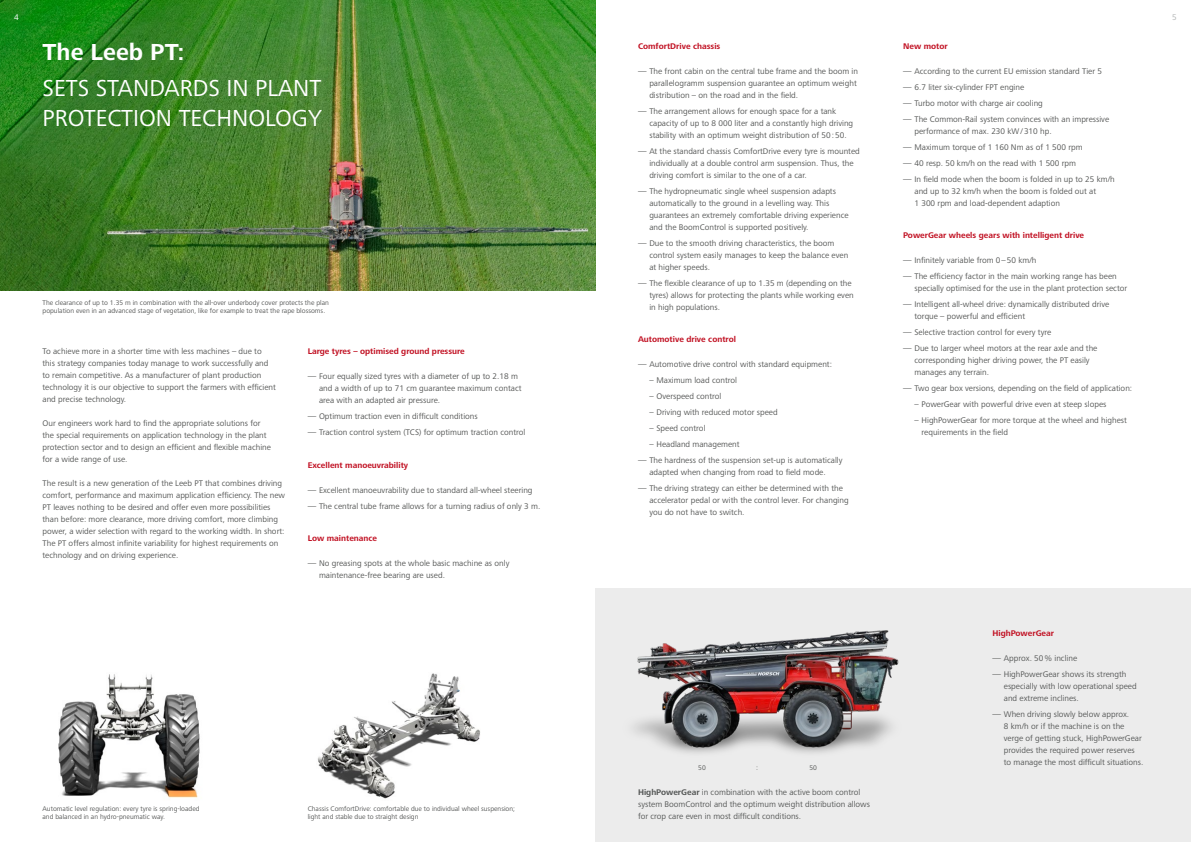
<style>
.page{position:relative;width:1191px;height:842px;background:#fff}
.page>*{position:absolute;margin:0;border:0;box-sizing:border-box;transform-origin:0 0}
.t1{font:24px/30px "Frutiger Next LTW1 G";color:#fff}
.t2{font:700 24px "Frutiger Next LTW1 G";color:#fff}
.t3{font:8.5px/12px "Frutiger Next LTW1 G";color:#555756}
.t4{font:700 8.5px "Frutiger Next LTW1 G";color:#c11123}
.t5{font:8.5px "Frutiger Next LTW1 G";color:#fff}
.t6{font:8.5px "Frutiger Next LTW1 G";color:#b1b4b4}
.t7{font:7px/8.5px "Frutiger Next LTW1 G";color:#555756}
.s1{font-weight:700}
</style>
<div class="page">
<div style="left:595px;top:588px;width:596px;height:254px;background:#ececec"></div>
<img style="left:0;top:0;width:595px;height:291px">
<img style="left:317px;top:673px;width:163px;height:126px">
<img style="left:58px;top:674px;width:142px;height:124px">
<img style="left:633px;top:630px;width:266px;height:123px">
<p class="t5" style="left:14px;top:13px;width:6px">4</p>
<p class="t6" style="left:1172px;top:13px;width:6px">5</p>
<h1 class="t2" style="left:43px;top:38px;width:143px">The Leeb PT:</h1>
<h1 class="t1" style="left:43px;top:73px;width:281px">SETS STANDARDS IN PLANT<br>PROTECTION TECHNOLOGY</h1>
<p class="t7" style="left:43px;top:298px;width:288px">The clearance of up to 1.35 m in combination with the all-over underbody cover protects the plan population even in an advanced stage of vegetation, like for example to treat the rape blossoms.</p>
<p class="t3" style="left:43px;top:346px;width:235px">To achieve more in a shorter time with less machines – due to this strategy companies today manage to work successfully and to remain competitive. As a manufacturer of plant production technology it is our objective to support the farmers with efficient and precise technology.</p>
<p class="t3" style="left:43px;top:418px;width:230px">Our engineers work hard to find the appropriate solutions for the special requirements on application technology in the plant protection sector and to design an efficient and flexible machine for a wide range of use.</p>
<p class="t3" style="left:43px;top:478px;width:244px">The result is a new generation of the Leeb PT that combines driving comfort, performance and maximum application efficiency. The new PT leaves nothing to be desired and offer even more possibilities than before: more clearance, more driving comfort, more climbing power, a wider selection with regard to the working width. In short:<br>The PT offers almost infinite variability for highest requirements on technology and on driving experience.</p>
<p class="t4" style="left:308px;top:346px;width:159px">Large tyres – optimised ground pressure</p>
<p class="t3" style="left:319px;top:371px;width:204px;text-indent:-11px">― Four equally sized tyres with a diameter of up to 2.18 m and a width of up to 71 cm guarantee maximum contact area with an adapted air pressure.</p>
<p class="t3" style="left:308px;top:409px;width:219px;line-height:16px">― Optimum traction even in difficult conditions<br>― Traction control system (TCS) for optimum traction control</p>
<p class="t4" style="left:308px;top:460px;width:102px">Excellent manoeuvrability</p>
<p class="t3" style="left:308px;top:482px;width:234px;line-height:16px">― Excellent manoeuvrability due to standard all-wheel steering ― The central tube frame allows for a turning radius of only 3 m.</p>
<p class="t4" style="left:308px;top:533px;width:71px">Low maintenance</p>
<p class="t3" style="left:319px;top:557px;width:192px;text-indent:-11px">― No greasing spots at the whole basic machine as only maintenance-free bearing are used.</p>
<p class="t7" style="left:43px;top:804px;width:159px">Automatic level regulation: every tyre is spring-loaded and balanced in an hydro-pneumatic way.</p>
<p class="t7" style="left:308px;top:804px;width:209px">Chassis ComfortDrive: comfortable due to individual wheel suspension; light and stable due to straight design</p>
<p class="t4" style="left:638px;top:41px;width:84px">ComfortDrive chassis</p>
<p class="t3" style="left:649px;top:65px;width:210px;text-indent:-11px">― The front cabin on the central tube frame and the boom in parallelogramm suspension guarantee an optimum weight distribution – on the road and in the field.</p>
<p class="t3" style="left:649px;top:105px;width:205px;text-indent:-11px">― The arrangement allows for enough space for a tank capacity of up to 8 000 liter and a constantly high driving stability with an optimum weight distribution of 50:50.</p>
<p class="t3" style="left:649px;top:145px;width:212px;text-indent:-11px">― At the standard chassis ComfortDrive every tyre is mounted individually at a double control arm suspension. Thus, the driving comfort is similar to the one of a car.</p>
<p class="t3" style="left:649px;top:185px;width:201px;text-indent:-11px">― The hydropneumatic single wheel suspension adapts automatically to the ground in a levelling way. This guarantees an extremely comfortable driving experience and the BoomControl is supported positively.</p>
<p class="t3" style="left:649px;top:237px;width:200px;text-indent:-11px">― Due to the smooth driving characteristics, the boom control system easily manages to keep the balance even at higher speeds.</p>
<p class="t3" style="left:649px;top:277px;width:206px;text-indent:-11px">― The flexible clearance of up to 1.35 m (depending on the tyres) allows for protecting the plants while working even in high populations.</p>
<p class="t4" style="left:638px;top:334px;width:99px">Automotive drive control</p>
<p class="t3" style="left:638px;top:359px;width:195px">― Automotive drive control with standard equipment:</p>
<p class="t3" style="left:649px;top:375px;width:89px">– Maximum load control</p>
<p class="t3" style="left:649px;top:391px;width:74px">– Overspeed control</p>
<p class="t3" style="left:649px;top:407px;width:130px">– Driving with reduced motor speed</p>
<p class="t3" style="left:649px;top:423px;width:58px">– Speed control</p>
<p class="t3" style="left:638px;top:437px;width:206px;line-height:16px;text-indent:11px">– Headland management<br>― The hardness of the suspension set-up is automatically</p>
<p class="t3" style="left:638px;top:465px;width:206px;line-height:16px;text-indent:11px">adapted when changing from road to field mode.<br>― The driving strategy can either be determined with the</p>
<p class="t3" style="left:649px;top:495px;width:201px">accelerator pedal or with the control lever. For changing you do not have to switch.</p>
<p class="t4" style="left:903px;top:41px;width:46px">New motor</p>
<p class="t3" style="left:903px;top:63px;width:208px;line-height:16px">― According to the current EU emission standard Tier 5 ― 6.7 liter six-cylinder FPT engine<br>― Turbo motor with charge air cooling<br>― The Common-Rail system convinces with an impressive</p>
<p class="t3" style="left:903px;top:123px;width:213px;line-height:16px;text-indent:11px">performance of max. 230 kW/310 hp.<br>― Maximum torque of 1 160 Nm as of 1 500 rpm<br>― 40 resp. 50 km/h on the read with 1 500 rpm<br>― In field mode when the boom is folded in up to 25 km/h</p>
<p class="t3" style="left:914px;top:185px;width:183px">and up to 32 km/h when the boom is folded out at<br>1 300 rpm and load-dependent adaption</p>
<p class="t4" style="left:903px;top:230px;width:182px">PowerGear wheels gears with intelligent drive</p>
<p class="t3" style="left:903px;top:253px;width:215px;line-height:16px">― Infinitely variable from 0–50 km/h<br>― The efficiency factor in the main working range has been</p>
<p class="t3" style="left:903px;top:281px;width:226px;line-height:16px;text-indent:11px">specially optimised for the use in the plant protection sector ― Intelligent all-wheel drive: dynamically distributed drive</p>
<p class="t3" style="left:903px;top:309px;width:196px;line-height:16px;text-indent:11px">torque – powerful and efficient<br>― Selective traction control for every tyre<br>― Due to larger wheel motors at the rear axle and the</p>
<p class="t3" style="left:914px;top:355px;width:177px">corresponding higher driving power, the PT easily manages any terrain.</p>
<p class="t3" style="left:903px;top:383px;width:230px">― Two gear box versions, depending on the field of application:</p>
<p class="t3" style="left:914px;top:399px;width:193px">– PowerGear with powerful drive even at steep slopes</p>
<p class="t3" style="left:921px;top:415px;width:207px;text-indent:-7px">– HighPowerGear for more torque at the wheel and highest requirements in the field</p>
<p class="t7" style="left:698px;top:763px;width:9px">50</p>
<p class="t7" style="left:756px;top:763px;width:3px">:</p>
<p class="t7" style="left:809px;top:763px;width:9px">50</p>
<p class="t3" style="left:638px;top:787px;width:234px"><span class="s1">HighPowerGear</span> in combination with the active boom control system BoomControl and the optimum weight distribution allows for crop care even in most difficult conditions.</p>
<p class="t4" style="left:992px;top:628px;width:63px">HighPowerGear</p>
<p class="t3" style="left:992px;top:651px;width:135px;line-height:16px">― Approx. 50% incline<br>― HighPowerGear shows its strength</p>
<p class="t3" style="left:1003px;top:681px;width:134px">especially with low operational speed and extreme inclines.</p>
<p class="t3" style="left:1003px;top:709px;width:141px;text-indent:-11px">― When driving slowly below approx.<br>8 km/h or if the machine is on the verge of getting stuck, HighPowerGear provides the required power reserves to manage the most difficult situations.</p>
</div>
